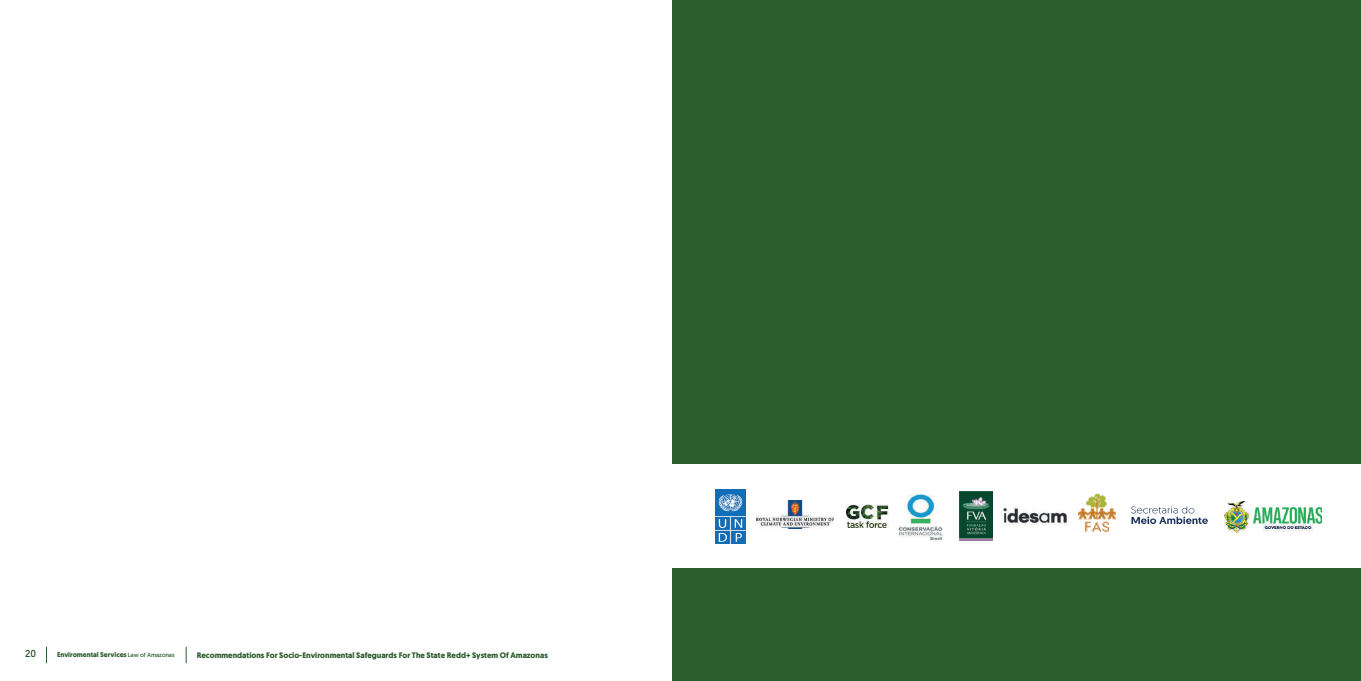
<style>
.page{position:relative;width:1361px;height:681px;background:#fff}
.page>*{position:absolute;margin:0;border:0;box-sizing:border-box;transform-origin:0 0}
.t1{font:10px "Geomanist";color:#2c5d2d}
.t2{font:700 8px "Geomanist";color:#2d5d2d}
.t3{font:700 7px "Geomanist";color:#2c5d2d}
.s1{font-weight:400;font-size:6px}
</style>
<div class="page">
<svg style="left:46px;top:646px;width:1px;height:17px"></svg>
<svg style="left:186px;top:646px;width:1px;height:17px"></svg>
<div style="left:672px;top:0;width:689px;height:680px;background:#2c5d2d"></div>
<div style="left:672px;top:463px;width:689px;height:104px;background:#fff"></div>
<img style="left:845px;top:504px;width:44px;height:24px">
<img style="left:756px;top:500px;width:77px;height:28px">
<img style="left:1078px;top:493px;width:37px;height:39px">
<img style="left:1002px;top:505px;width:66px;height:20px">
<img style="left:959px;top:491px;width:33px;height:49px">
<img style="left:716px;top:489px;width:29px;height:53px">
<img style="left:898px;top:494px;width:46px;height:47px">
<img style="left:1224px;top:501px;width:98px;height:30px">
<img style="left:1131px;top:506px;width:76px;height:17px">
<p class="t1" style="left:25px;top:647px;width:12px">20</p>
<p class="t3" style="left:57px;top:650px;width:119px">Enviromental Services <span class="s1">Law of Amazonas</span></p>
<p class="t2" style="left:197px;top:649px;width:353px">Recommendations For Socio-Environmental Safeguards For The State Redd+ System Of Amazonas</p>
</div>
